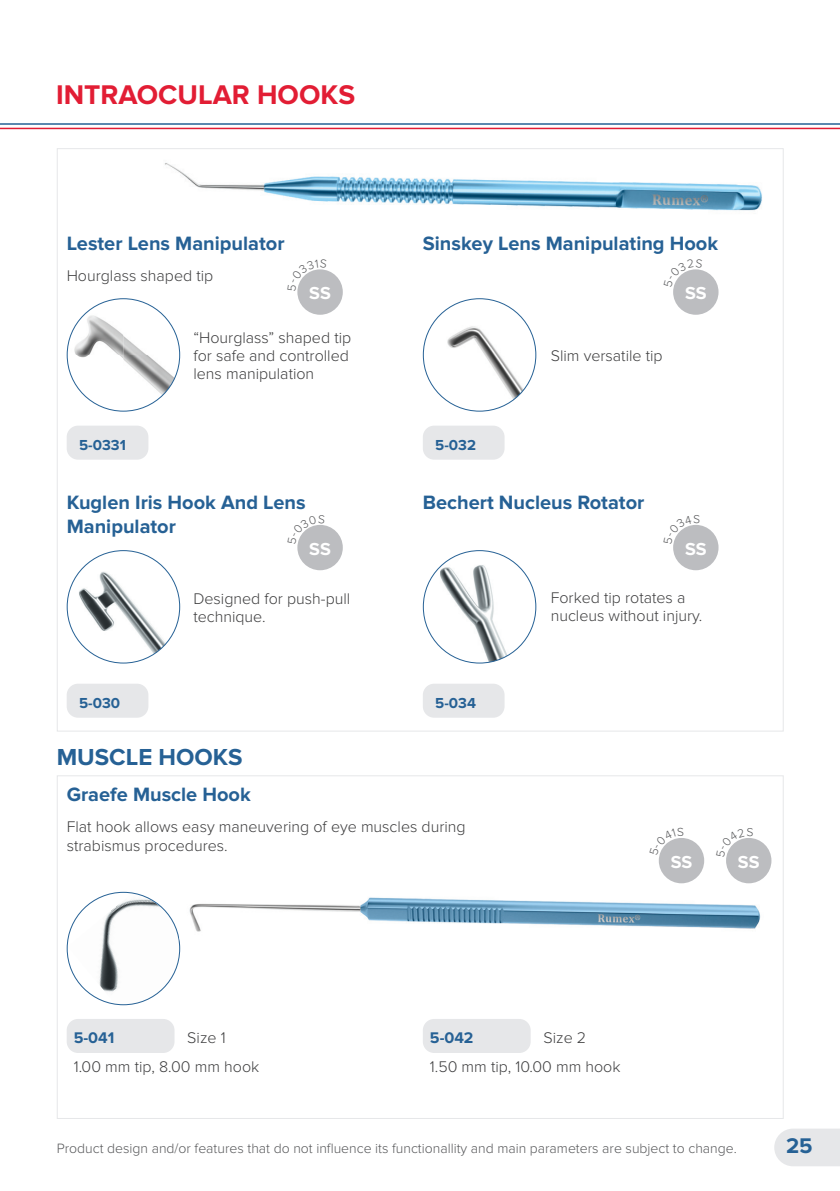
<style>
.page{position:relative;width:840px;height:1191px;background:#fff}
.page>*{position:absolute;margin:0;border:0;box-sizing:border-box;transform-origin:0 0}
.t1{font:700 28px "Proxima Nova";color:#e21d34}
.t2{font:700 24px "Proxima Nova";color:#266195}
.t3{font:700 22px "Proxima Nova";color:#266195}
.t4{font:700 20px/24.8px "Proxima Nova";color:#266195}
.t5{font:700 18px "Proxima Nova";color:#fff}
.t6{font:300 16px/18px "Proxima Nova";color:#3e3e3f}
.t7{font:700 16px "Proxima Nova";color:#266195}
.t8{font:700 15px "Proxima Nova";color:#266195}
.t9{font:300 14px "Proxima Nova";color:#57585a}
</style>
<div class="page">
<div style="left:774px;top:1129px;width:65px;height:37px;background:#e6e7e9"></div>
<hr style="left:0;top:128px;width:839px;height:1px;background:#e21d34">
<hr style="left:0;top:123px;width:839px;height:2px;background:#266195">
<div style="left:67px;top:425px;width:81px;height:34px;background:#e6e7e9;border-radius:11px"></div>
<img style="left:164px;top:163px;width:598px;height:48px">
<img style="left:423px;top:299px;width:112px;height:112px;border-radius:56px">
<div style="left:672px;top:269px;width:46px;height:46px;background:#bcbdc0;border-radius:50%"></div>
<img style="left:67px;top:299px;width:113px;height:112px">
<img style="left:79px;top:571px;width:101px;height:92px">
<div style="left:297px;top:269px;width:45px;height:46px;background:#bcbdc0;border-radius:50%"></div>
<img style="left:439px;top:564px;width:22px;height:96px">
<div style="left:672px;top:525px;width:46px;height:45px;background:#bcbdc0;border-radius:50%"></div>
<img style="left:189px;top:882px;width:572px;height:50px">
<svg style="left:67px;top:891px;width:113px;height:114px"></svg>
<div style="left:422px;top:425px;width:82px;height:34px;background:#e6e7e9;border-radius:11px"></div>
<div style="left:67px;top:683px;width:81px;height:34px;background:#e6e7e9;border-radius:11px"></div>
<div style="left:422px;top:683px;width:82px;height:34px;background:#e6e7e9;border-radius:11px"></div>
<div style="left:297px;top:525px;width:45px;height:45px;background:#bcbdc0;border-radius:50%"></div>
<div style="left:67px;top:1019px;width:107px;height:34px;background:#e6e7e9;border-radius:11px"></div>
<div style="left:422px;top:1019px;width:108px;height:34px;background:#e6e7e9;border-radius:11px"></div>
<div style="left:658px;top:838px;width:45px;height:45px;background:#bcbdc0;border-radius:50%"></div>
<div style="left:725px;top:838px;width:46px;height:45px;background:#bcbdc0;border-radius:50%"></div>
<svg style="left:673px;top:269px;width:27px;height:18px"></svg>
<svg style="left:297px;top:269px;width:27px;height:22px"></svg>
<svg style="left:672px;top:525px;width:21px;height:19px"></svg>
<svg style="left:297px;top:525px;width:28px;height:19px"></svg>
<svg style="left:659px;top:838px;width:20px;height:17px"></svg>
<svg style="left:725px;top:838px;width:21px;height:19px"></svg>
<h1 class="t1" style="left:56px;top:79px;width:300px">INTRAOCULAR HOOKS</h1>
<p class="t4" style="left:67px;top:232px;width:219px">Lester Lens Manipulator</p>
<p class="t6" style="left:67px;top:267px;width:148px">Hourglass shaped tip</p>
<p class="t4" style="left:422px;top:232px;width:296px">Sinskey Lens Manipulating Hook</p>
<p class="t5" style="left:309px;top:283px;width:23px">SS</p>
<p class="t5" style="left:684px;top:283px;width:23px">SS</p>
<p class="t6" style="left:193px;top:329px;width:159px">“Hourglass” shaped tip for safe and controlled lens manipulation</p>
<p class="t6" style="left:550px;top:347px;width:113px">Slim versatile tip</p>
<p class="t8" style="left:79px;top:436px;width:48px">5-0331</p>
<p class="t8" style="left:435px;top:436px;width:42px">5-032</p>
<p class="t4" style="left:67px;top:490px;width:240px">Kuglen Iris Hook And Lens<br>Manipulator</p>
<p class="t4" style="left:422px;top:490px;width:223px">Bechert Nucleus Rotator</p>
<p class="t5" style="left:309px;top:538px;width:23px">SS</p>
<p class="t5" style="left:684px;top:538px;width:23px">SS</p>
<p class="t8" style="left:79px;top:694px;width:43px">5-030</p>
<p class="t6" style="left:193px;top:590px;width:158px">Designed for push-pull technique.</p>
<p class="t6" style="left:550px;top:589px;width:153px">Forked tip rotates a nucleus without injury.</p>
<p class="t8" style="left:435px;top:694px;width:42px">5-034</p>
<h2 class="t2" style="left:57px;top:743px;width:187px">MUSCLE HOOKS</h2>
<p class="t4" style="left:67px;top:782px;width:185px">Graefe Muscle Hook</p>
<p class="t6" style="left:67px;top:817px;width:400px;line-height:19.2px">Flat hook allows easy maneuvering of eye muscles during strabismus procedures.</p>
<p class="t5" style="left:670px;top:851px;width:23px">SS</p>
<p class="t5" style="left:737px;top:851px;width:23px">SS</p>
<p class="t6" style="left:74px;top:1022px;width:187px;line-height:29.4px;text-indent:113px">Size 1<br>1.00 mm tip, 8.00 mm hook</p>
<p class="t7" style="left:429px;top:1028px;width:45px">5-042</p>
<p class="t6" style="left:429px;top:1022px;width:192px;line-height:29.4px;text-indent:113px">Size 2<br>1.50 mm tip, 10.00 mm hook</p>
<p class="t7" style="left:74px;top:1028px;width:42px">5-041</p>
<p class="t9" style="left:57px;top:1140px;width:681px">Product design and/or features that do not influence its functionallity and main parameters are subject to change.</p>
<h3 class="t3" style="left:785px;top:1133px;width:28px">25</h3>
</div>
